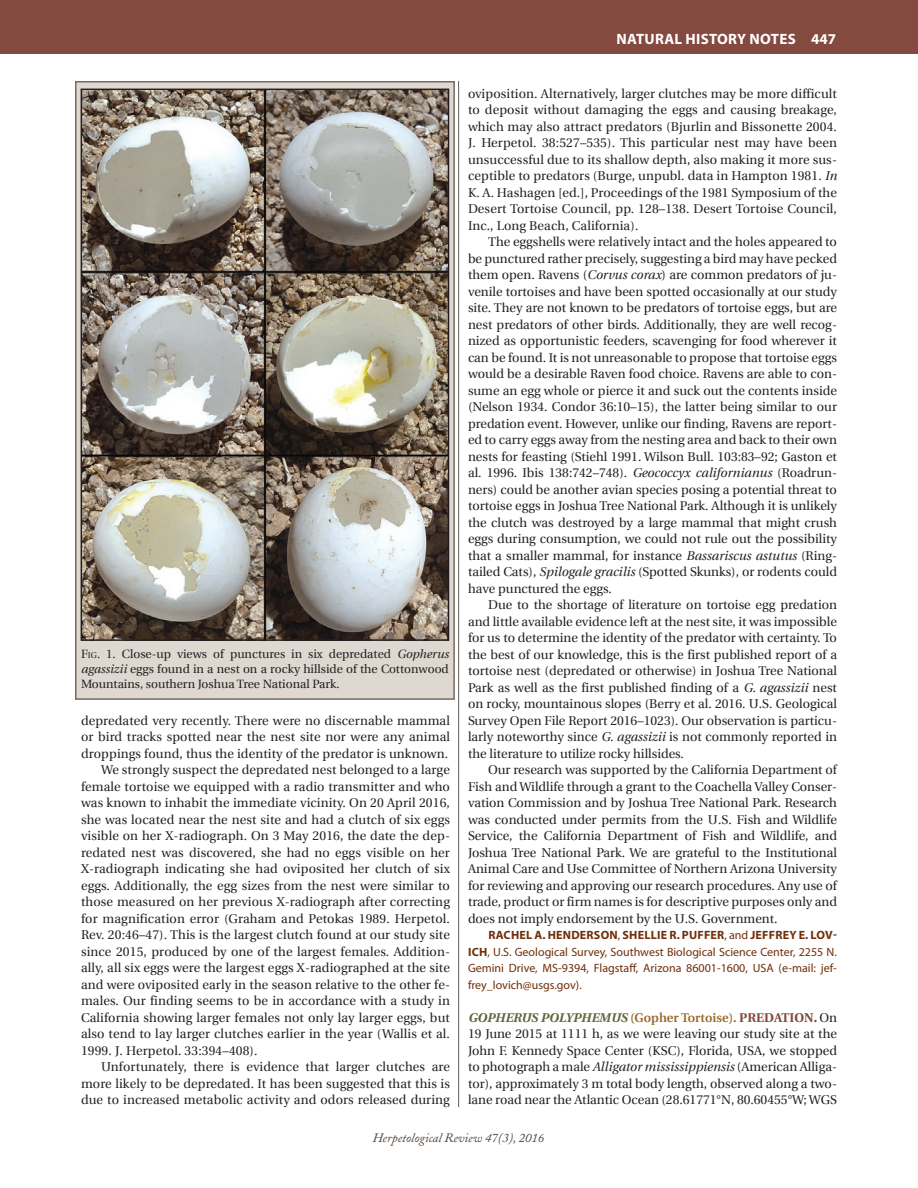
<style>
.page{position:relative;width:918px;height:1188px;background:#fff}
.page>*{position:absolute;margin:0;border:0;box-sizing:border-box;transform-origin:0 0}
.t1{font:700 15px "Myriad Pro";letter-spacing:.02em;color:#fff}
.Nat_Hist_nested_para{font:12.75px/16.5px "Utopia";color:#231f20;text-align:justify}
.t2{font:italic 12.75px "Adobe Caslon";color:#504137}
.Geo_Dist_authors{font:12px/16.5px "Myriad Pro";color:#712e09;text-align:justify}
.t3{font:12px/15px "Utopia";color:#231f20;text-align:justify}
.s1{font-style:inherit}
.s2{font-size:8.4px}
.s3{font-style:italic}
.s4{font-weight:700}
.s5{font-weight:700;font-style:italic;color:#63673c}
.s6{font-weight:600;color:#9a6a2c}
.s7{font-weight:700;color:#84493f}
</style>
<div class="page">
<hr style="left:458px;top:81px;width:1px;height:1026px;background:#5e5e5c">
<div style="left:0;top:0;width:918px;height:54px;background:#84493f"></div>
<div style="left:75px;top:81px;width:380px;height:619px;background:#ded8d1;border:2px solid #7a6a5f"></div>
<img style="left:84px;top:92px;width:362px;height:546px">
<div style="left:81px;top:89px;width:368px;height:552px;border:2px solid #231f20"></div>
<p class="t1" style="left:616px;top:29px;width:221px">NATURAL HISTORY NOTES 447</p>
<p class="t3" style="left:81px;top:646px;width:369px"><span class="s1">F</span><span class="s2">ig</span><span class="s1">. 1.</span> Close-up views of punctures in six depredated <span class="s3">Gopherus agassizii</span> eggs found in a nest on a rocky hillside of the Cottonwood Mountains, southern Joshua Tree National Park.</p>
<p class="Nat_Hist_nested_para" style="left:81px;top:712px;width:371px">depredated very recently. There were no discernable mammal or bird tracks spotted near the nest site nor were any animal droppings found, thus the identity of the predator is unknown.</p>
<p class="Nat_Hist_nested_para" style="left:81px;top:762px;width:371px;text-indent:20px">We strongly suspect the depredated nest belonged to a large female tortoise we equipped with a radio transmitter and who was known to inhabit the immediate vicinity. On 20 April 2016, she was located near the nest site and had a clutch of six eggs visible on her X-radiograph. On 3 May 2016, the date the dep&shy;redated nest was discovered, she had no eggs visible on her X-radiograph indicating she had oviposited her clutch of six eggs. Additionally, the egg sizes from the nest were similar to those measured on her previous X-radiograph after correcting for magnification error (Graham and Petokas 1989. Herpetol.<br>Rev. 20:46–47). This is the largest clutch found at our study site since 2015, produced by one of the largest females. Addition&shy;ally, all six eggs were the largest eggs X-radiographed at the site and were oviposited early in the season relative to the other fe&shy;males. Our finding seems to be in accordance with a study in California showing larger females not only lay larger eggs, but also tend to lay larger clutches earlier in the year (Wallis et al.<br>1999. J. Herpetol. 33:394–408).</p>
<p class="Nat_Hist_nested_para" style="left:81px;top:1059px;width:370px;text-indent:20px">Unfortunately, there is evidence that larger clutches are more likely to be depredated. It has been suggested that this is due to increased metabolic activity and odors released during</p>
<p class="Nat_Hist_nested_para" style="left:468px;top:85px;width:371px">oviposition. Alternatively, larger clutches may be more difficult to deposit without damaging the eggs and causing breakage, which may also attract predators (Bjurlin and Bissonette 2004.<br>J. Herpetol. 38:527–535). This particular nest may have been unsuccessful due to its shallow depth, also making it more sus&shy;ceptible to predators (Burge, unpubl. data in Hampton 1981. <span class="s3">In </span>K. A. Hashagen [ed.], Proceedings of the 1981 Symposium of the Desert Tortoise Council, pp. 128–138. Desert Tortoise Council, Inc., Long Beach, California).</p>
<p class="Nat_Hist_nested_para" style="left:468px;top:234px;width:371px;text-indent:20px">The eggshells were relatively intact and the holes appeared to be punctured rather precisely, suggesting a bird may have pecked them open. Ravens (<span class="s3">Corvus corax</span>) are common predators of ju&shy;venile tortoises and have been spotted occasionally at our study site. They are not known to be predators of tortoise eggs, but are nest predators of other birds. Additionally, they are well recog&shy;nized as opportunistic feeders, scavenging for food wherever it can be found. It is not unreasonable to propose that tortoise eggs would be a desirable Raven food choice. Ravens are able to con&shy;sume an egg whole or pierce it and suck out the contents inside (Nelson 1934. Condor 36:10–15), the latter being similar to our predation event. However, unlike our finding, Ravens are report&shy;ed to carry eggs away from the nesting area and back to their own nests for feasting (Stiehl 1991. Wilson Bull. 103:83–92; Gaston et al. 1996. Ibis 138:742–748). <span class="s3">Geococcyx californianus</span> (Roadrun&shy;ners) could be another avian species posing a potential threat to tortoise eggs in Joshua Tree National Park. Although it is unlikely the clutch was destroyed by a large mammal that might crush eggs during consumption, we could not rule out the possibility that a smaller mammal, for instance <span class="s3">Bassariscus astutus</span> (Ring&shy;tailed Cats), <span class="s3">Spilogale gracilis</span> (Spotted Skunks), or rodents could have punctured the eggs.</p>
<p class="Nat_Hist_nested_para" style="left:468px;top:597px;width:371px;text-indent:20px">Due to the shortage of literature on tortoise egg predation and little available evidence left at the nest site, it was impossible for us to determine the identity of the predator with certainty. To the best of our knowledge, this is the first published report of a tortoise nest (depredated or otherwise) in Joshua Tree National Park as well as the first published finding of a <span class="s3">G. agassizii</span> nest on rocky, mountainous slopes (Berry et al. 2016. U.S. Geological Survey Open File Report 2016–1023). Our observation is particu&shy;larly noteworthy since <span class="s3">G. agassizii</span> is not commonly reported in the literature to utilize rocky hillsides.</p>
<p class="Nat_Hist_nested_para" style="left:468px;top:762px;width:371px;text-indent:20px">Our research was supported by the California Department of Fish and Wildlife through a grant to the Coachella Valley Conser&shy;vation Commission and by Joshua Tree National Park. Research was conducted under permits from the U.S. Fish and Wildlife Service, the California Department of Fish and Wildlife, and Joshua Tree National Park. We are grateful to the Institutional Animal Care and Use Committee of Northern Arizona University for reviewing and approving our research procedures. Any use of trade, product or firm names is for descriptive purposes only and does not imply endorsement by the U.S. Government.</p>
<p class="Geo_Dist_authors" style="left:468px;top:927px;width:371px;text-indent:20px"><span class="s4">RACHEL A. HENDERSON</span>, <span class="s4">SHELLIE R. PUFFER</span>, and <span class="s4">JEFFREY E. LOV-ICH</span>, U.S. Geological Survey, Southwest Biological Science Center, 2255 N.<br>Gemini Drive, MS-9394, Flagstaff, Arizona 86001-1600, USA (e-mail: jef&shy;frey_lovich@usgs.gov).</p>
<p class="Nat_Hist_nested_para" style="left:468px;top:1009px;width:371px"><span class="s5">GOPHERUS POLYPHEMUS</span> <span class="s6">(Gopher Tortoise).</span> <span class="s7">PREDATION.</span> On 19 June 2015 at 1111 h, as we were leaving our study site at the John F. Kennedy Space Center (KSC), Florida, USA, we stopped to photograph a male <span class="s3">Alligator mississippiensis</span> (American Alliga&shy;tor), approximately 3 m total body length, observed along a two&shy;lane road near the Atlantic Ocean (28.61771°N, 80.60455°W; WGS</p>
<p class="t2" style="left:373px;top:1131px;width:173px">Herpetological Review 47(3), 2016</p>
</div>
